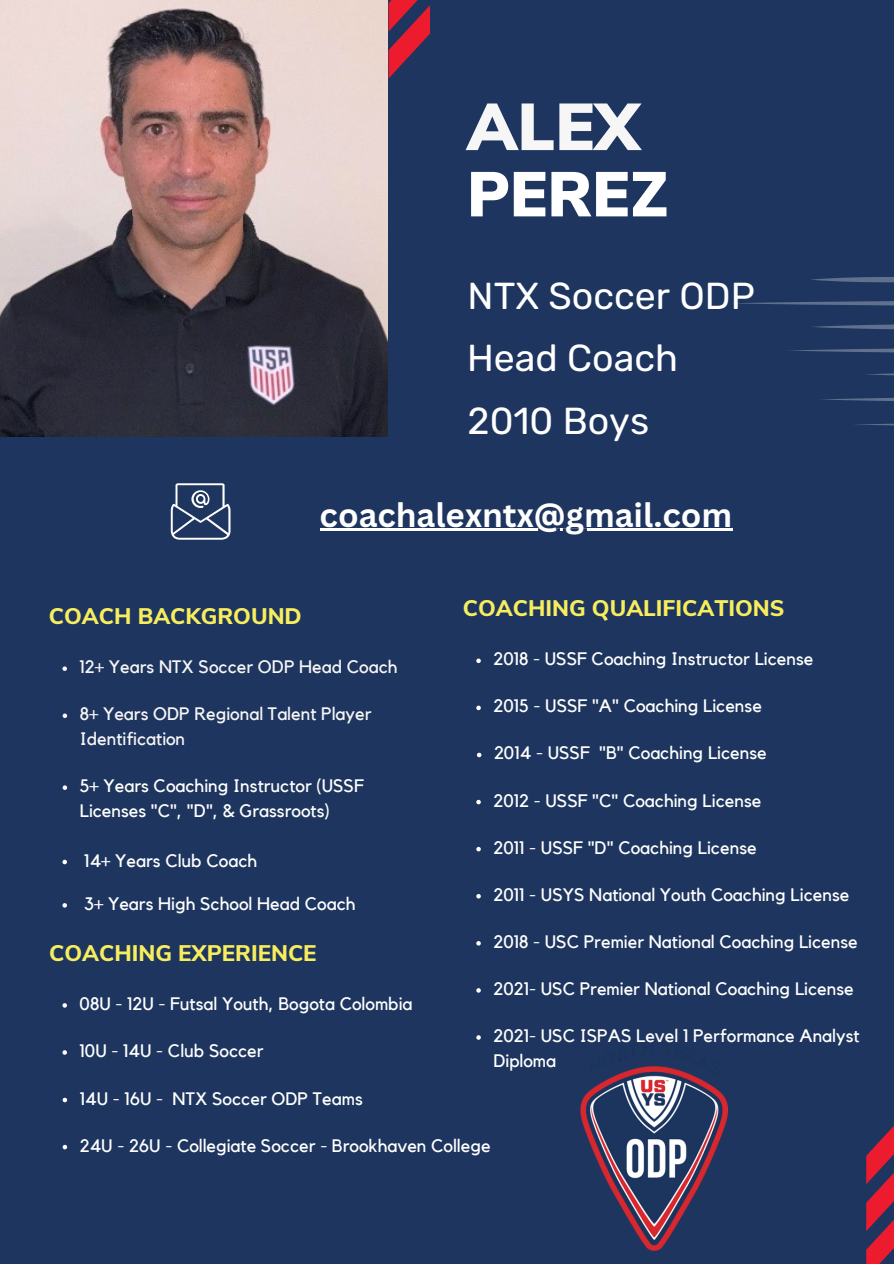
<style>
.page{position:relative;width:894px;height:1264px;background:#fff}
.page>*{position:absolute;margin:0;border:0;box-sizing:border-box;transform-origin:0 0}
.t1{font:900 66px "Nunito Sans";color:#f7f6f7}
.t2{font:900 63px "Nunito Sans";color:#fff}
.t3{font:37.5px/62.7px "Rubik";color:#fff}
.t4{font:700 33px "Canva Sans";color:#fff}
.t5{font:800 22.5px "Nunito Sans";color:#f8ed5d}
.t6{font:18px/24.8px "Kollektif";color:#fff}
.t7{font:18px/24.8px "Kollektif";color:#f7f6f7}
</style>
<div class="page">
<div style="left:0;top:0;width:893px;height:1263px;background:#1e365f"></div>
<img style="left:0;top:0;width:387px;height:437px">
<svg style="left:388px;top:0;width:41px;height:78px"></svg>
<svg style="left:866px;top:1127px;width:27px;height:136px"></svg>
<svg style="left:790px;top:348px;width:103px;height:5px"></svg>
<svg style="left:856px;top:423px;width:37px;height:3px"></svg>
<svg style="left:822px;top:398px;width:71px;height:3px"></svg>
<svg style="left:812px;top:324px;width:81px;height:5px"></svg>
<svg style="left:811px;top:277px;width:82px;height:5px"></svg>
<svg style="left:734px;top:301px;width:159px;height:5px"></svg>
<svg style="left:867px;top:373px;width:26px;height:3px"></svg>
<svg style="left:171px;top:483px;width:59px;height:56px"></svg>
<img style="left:580px;top:1052px;width:147px;height:198px">
<hr style="left:319px;top:529px;width:413px;height:2px;background:#fff">
<svg style="left:62px;top:666px;width:5px;height:5px"></svg>
<svg style="left:63px;top:785px;width:4px;height:5px"></svg>
<svg style="left:62px;top:859px;width:5px;height:5px"></svg>
<svg style="left:476px;top:658px;width:4px;height:5px"></svg>
<svg style="left:476px;top:705px;width:4px;height:5px"></svg>
<svg style="left:477px;top:752px;width:4px;height:5px"></svg>
<svg style="left:62px;top:1003px;width:5px;height:4px"></svg>
<svg style="left:62px;top:1050px;width:5px;height:4px"></svg>
<svg style="left:63px;top:713px;width:4px;height:5px"></svg>
<svg style="left:62px;top:903px;width:5px;height:4px"></svg>
<svg style="left:476px;top:799px;width:4px;height:5px"></svg>
<svg style="left:476px;top:846px;width:4px;height:5px"></svg>
<svg style="left:476px;top:894px;width:4px;height:4px"></svg>
<svg style="left:476px;top:941px;width:4px;height:4px"></svg>
<svg style="left:476px;top:988px;width:4px;height:4px"></svg>
<svg style="left:476px;top:1035px;width:4px;height:4px"></svg>
<svg style="left:63px;top:1097px;width:4px;height:5px"></svg>
<svg style="left:63px;top:1144px;width:4px;height:5px"></svg>
<h1 class="t1" style="left:467px;top:83px;width:174px">ALEX</h1>
<h2 class="t2" style="left:467px;top:153px;width:203px">PEREZ</h2>
<h3 class="t3" style="left:467px;top:264px;width:288px">NTX Soccer ODP</h3>
<h3 class="t3" style="left:467px;top:327px;width:212px">Head Coach<br>2010 Boys</h3>
<h3 class="t4" style="left:319px;top:491px;width:414px">coachalexntx@gmail.com</h3>
<p class="t5" style="left:49px;top:601px;width:254px">COACH BACKGROUND</p>
<p class="t5" style="left:462px;top:593px;width:323px">COACHING QUALIFICATIONS</p>
<p class="t7" style="left:80px;top:655px;width:319px">12+ Years NTX Soccer ODP Head Coach</p>
<p class="t7" style="left:80px;top:702px;width:293px">8+ Years ODP Regional Talent Player<br>Identification</p>
<p class="t6" style="left:80px;top:774px;width:285px">5+ Years Coaching Instructor (USSF<br>Licenses "C", "D", &amp; Grassroots)</p>
<p class="t6" style="left:84px;top:848px;width:174px">14+ Years Club Coach</p>
<p class="t6" style="left:84px;top:891px;width:273px">3+ Years High School Head Coach</p>
<p class="t5" style="left:49px;top:938px;width:269px">COACHING EXPERIENCE</p>
<p class="t6" style="left:80px;top:991px;width:334px">08U - 12U - Futsal Youth, Bogota Colombia</p>
<p class="t6" style="left:80px;top:1039px;width:185px">10U - 14U - Club Soccer</p>
<p class="t6" style="left:493px;top:647px;width:321px">2018 - USSF Coaching Instructor License</p>
<p class="t6" style="left:493px;top:694px;width:270px">2015 - USSF "A" Coaching License</p>
<p class="t6" style="left:494px;top:741px;width:274px">2014 - USSF "B" Coaching License</p>
<p class="t6" style="left:493px;top:788px;width:269px">2012 - USSF "C" Coaching License</p>
<p class="t6" style="left:493px;top:835px;width:264px">2011 - USSF "D" Coaching License</p>
<p class="t6" style="left:493px;top:882px;width:357px">2011 - USYS National Youth Coaching License</p>
<p class="t6" style="left:493px;top:929px;width:366px">2018 - USC Premier National Coaching License</p>
<p class="t6" style="left:493px;top:977px;width:361px">2021- USC Premier National Coaching License</p>
<p class="t6" style="left:493px;top:1024px;width:367px">2021- USC ISPAS Level 1 Performance Analyst<br>Diploma</p>
<p class="t6" style="left:80px;top:1086px;width:284px">14U - 16U - NTX Soccer ODP Teams</p>
<p class="t6" style="left:80px;top:1133px;width:412px">24U - 26U - Collegiate Soccer - Brookhaven College</p>
</div>
